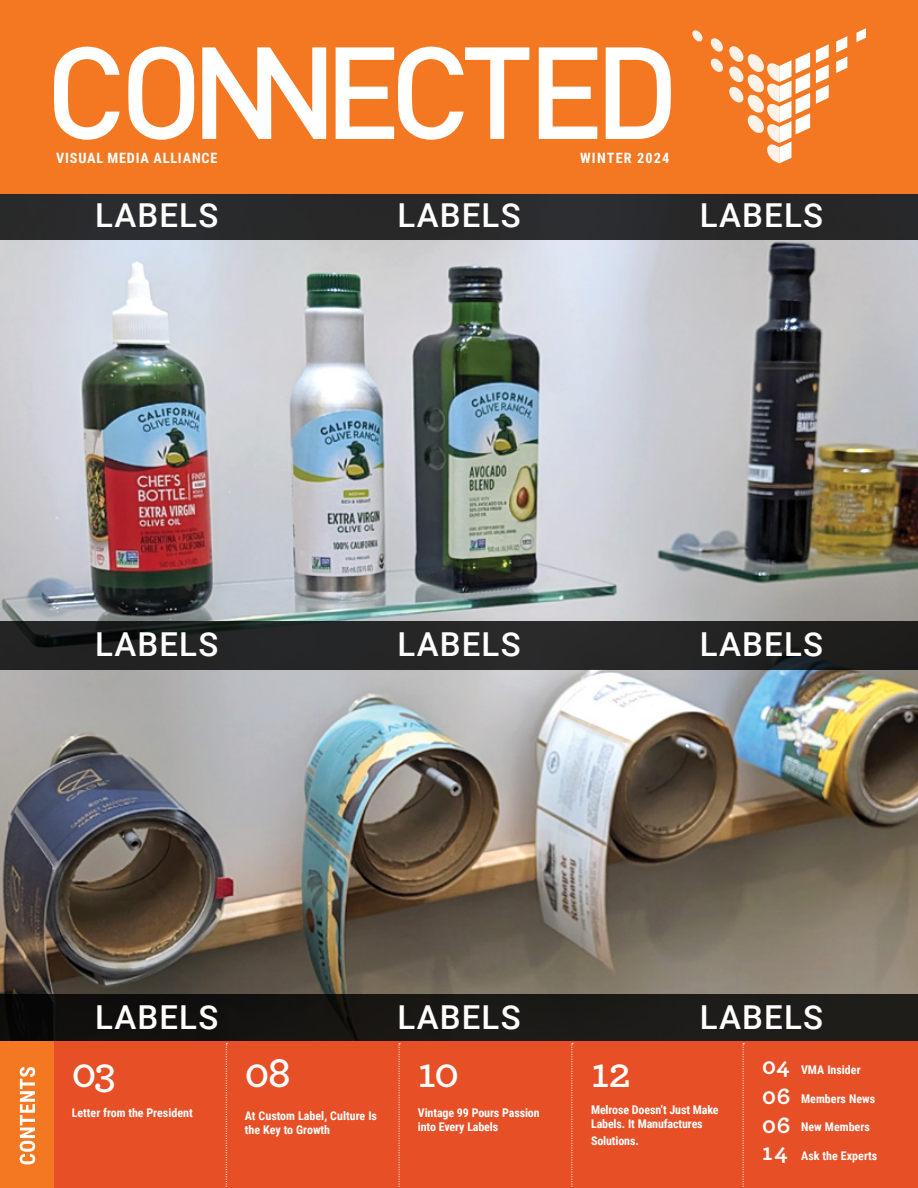
<style>
.page{position:relative;width:918px;height:1188px;background:#fff}
.page>*{position:absolute;margin:0;border:0;box-sizing:border-box;transform-origin:0 0}
._01_-_Body{font:600 43.5px "Archer";letter-spacing:-.035em;color:#fff}
.t1{font:500 33px "Roboto";letter-spacing:.035em;color:#fff}
.t2{font:700 14.25px "Roboto Condensed";letter-spacing:.055em;color:#fff}
.t3{font:700 14.25px "Roboto Condensed";letter-spacing:.085em;color:#fff}
._01_-_Body-2{font:700 12px/14.4px "Roboto Condensed";letter-spacing:-.01em;color:#fff}
.s1{font-family:"Archer";font-size:24px}
</style>
<div class="page">
<img style="left:0;top:240px;width:918px;height:754px">
<svg style="left:0;top:621px;width:918px;height:49px;background:#222323"></svg>
<div style="left:0;top:994px;width:918px;height:48px;background:#1a1815"></div>
<div style="left:0;top:192px;width:918px;height:48px;background:#28292a"></div>
<div style="left:53px;top:1042px;width:865px;height:146px;background:#e75027"></div>
<div style="left:0;top:1042px;width:54px;height:146px;background:#f47722"></div>
<svg style="left:20px;top:1067px;width:15px;height:97px"></svg>
<div style="left:0;top:0;width:918px;height:193px;background:#f47722"></div>
<svg style="left:336px;top:47px;width:335px;height:93px"></svg>
<svg style="left:54px;top:47px;width:140px;height:93px"></svg>
<svg style="left:202px;top:47px;width:124px;height:92px"></svg>
<svg style="left:856px;top:28px;width:10px;height:14px"></svg>
<svg style="left:836px;top:36px;width:11px;height:37px"></svg>
<svg style="left:816px;top:44px;width:13px;height:60px"></svg>
<svg style="left:692px;top:30px;width:10px;height:12px"></svg>
<svg style="left:711px;top:38px;width:12px;height:34px"></svg>
<svg style="left:729px;top:46px;width:81px;height:117px"></svg>
<svg style="left:226px;top:1043px;width:1px;height:144px"></svg>
<svg style="left:399px;top:1043px;width:1px;height:144px"></svg>
<svg style="left:571px;top:1043px;width:2px;height:144px"></svg>
<svg style="left:743px;top:1043px;width:1px;height:144px"></svg>
<p class="t2" style="left:56px;top:148px;width:163px">VISUAL MEDIA ALLIANCE</p>
<p class="t3" style="left:580px;top:148px;width:91px">WINTER 2024</p>
<p class="t1" style="left:95px;top:192px;width:125px">LABELS</p>
<p class="t1" style="left:397px;top:192px;width:125px">LABELS</p>
<p class="t1" style="left:700px;top:192px;width:125px">LABELS</p>
<p class="t1" style="left:95px;top:621px;width:125px">LABELS</p>
<p class="t1" style="left:397px;top:621px;width:125px">LABELS</p>
<p class="t1" style="left:700px;top:621px;width:125px">LABELS</p>
<p class="t1" style="left:95px;top:994px;width:125px">LABELS</p>
<p class="t1" style="left:397px;top:994px;width:125px">LABELS</p>
<p class="t1" style="left:700px;top:994px;width:125px">LABELS</p>
<p class="_01_-_Body" style="left:72px;top:1040px;width:46px">03</p>
<p class="_01_-_Body-2" style="left:72px;top:1105px;width:122px">Letter from the President</p>
<p class="_01_-_Body" style="left:245px;top:1040px;width:47px">08</p>
<p class="_01_-_Body-2" style="left:245px;top:1108px;width:134px">At Custom Label, Culture Is the Key to Growth</p>
<p class="_01_-_Body" style="left:418px;top:1040px;width:43px">10</p>
<p class="_01_-_Body-2" style="left:418px;top:1105px;width:123px">Vintage 99 Pours Passion into Every Labels</p>
<p class="_01_-_Body" style="left:591px;top:1040px;width:42px">12</p>
<p class="_01_-_Body-2" style="left:591px;top:1102px;width:129px">Melrose Doesn’t Just Make<br>Labels. It Manufactures</p>
<p class="_01_-_Body-2" style="left:591px;top:1133px;width:49px">Solutions.</p>
<p class="_01_-_Body-2" style="left:762px;top:1063px;width:100px"><span class="s1">04</span> VMA Insider</p>
<p class="_01_-_Body-2" style="left:762px;top:1091px;width:115px"><span class="s1">06</span> Members News</p>
<p class="_01_-_Body-2" style="left:762px;top:1120px;width:109px"><span class="s1">06</span> New Members</p>
<p class="_01_-_Body-2" style="left:762px;top:1148px;width:117px"><span class="s1">14</span> Ask the Experts</p>
</div>
